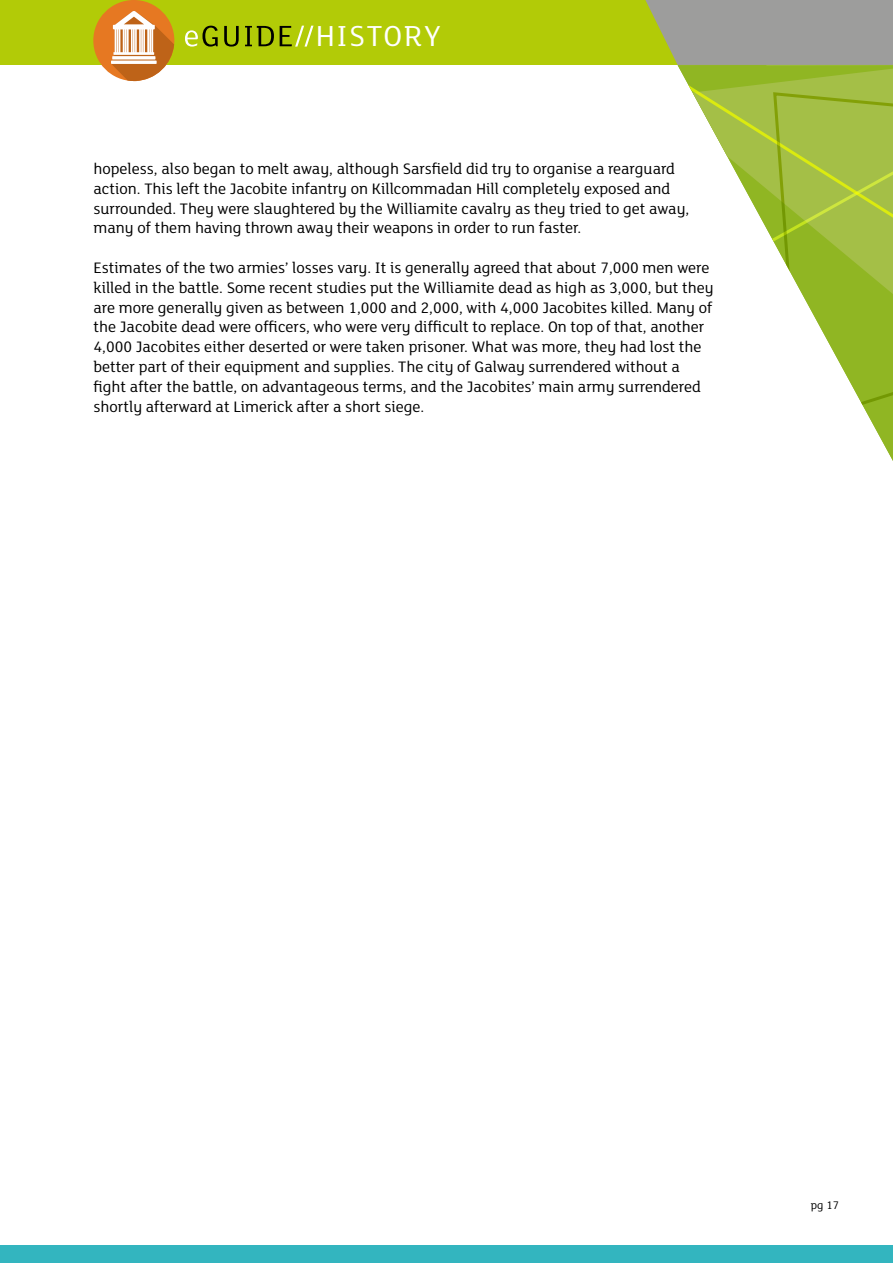
<style>
.page{position:relative;width:893px;height:1263px;background:#fff}
.page>*{position:absolute;margin:0;border:0;box-sizing:border-box;transform-origin:0 0}
.t1{font:31.5px "FS Lola";letter-spacing:.05em;color:#fff}
.t2{font:16.5px/19.8px "FS Lola";color:#000}
.t3{font:12px "FS Lola";color:#000}
</style>
<div class="page">
<div style="left:0;top:1246px;width:893px;height:17px;background:#33b5bf"></div>
<div style="left:0;top:0;width:893px;height:65px;background:#b2cb07"></div>
<svg style="left:645px;top:0;width:248px;height:65px;background:#9ea091"></svg>
<svg style="left:678px;top:65px;width:215px;height:391px"></svg>
<svg style="left:771px;top:91px;width:122px;height:336px"></svg>
<svg style="left:185px;top:26px;width:33px;height:21px"></svg>
<svg style="left:224px;top:26px;width:15px;height:21px"></svg>
<svg style="left:245px;top:26px;width:29px;height:20px"></svg>
<svg style="left:280px;top:26px;width:33px;height:21px"></svg>
<div style="left:93px;top:0;width:81px;height:81px;background:#e67822;border-radius:50%"></div>
<svg style="left:111px;top:11px;width:63px;height:71px"></svg>
<svg style="left:112px;top:56px;width:43px;height:4px"></svg>
<hr style="left:111px;top:61px;width:46px;height:3px;background:#fff">
<h1 class="t1" style="left:316px;top:15px;width:126px">HISTORY</h1>
<p class="t2" style="left:94px;top:158px;width:597px">hopeless, also began to melt away, although Sarsfield did try to organise a rearguard action. This left the Jacobite infantry on Killcommadan Hill completely exposed and surrounded. They were slaughtered by the Williamite cavalry as they tried to get away, many of them having thrown away their weapons in order to run faster.</p>
<p class="t2" style="left:94px;top:257px;width:622px">Estimates of the two armies’ losses vary. It is generally agreed that about 7,000 men were killed in the battle. Some recent studies put the Williamite dead as high as 3,000, but they are more generally given as between 1,000 and 2,000, with 4,000 Jacobites killed. Many of the Jacobite dead were officers, who were very difficult to replace. On top of that, another 4,000 Jacobites either deserted or were taken prisoner. What was more, they had lost the better part of their equipment and supplies. The city of Galway surrendered without a fight after the battle, on advantageous terms, and the Jacobites’ main army surrendered shortly afterward at Limerick after a short siege.</p>
<p class="t3" style="left:811px;top:1197px;width:29px">pg 17</p>
</div>
